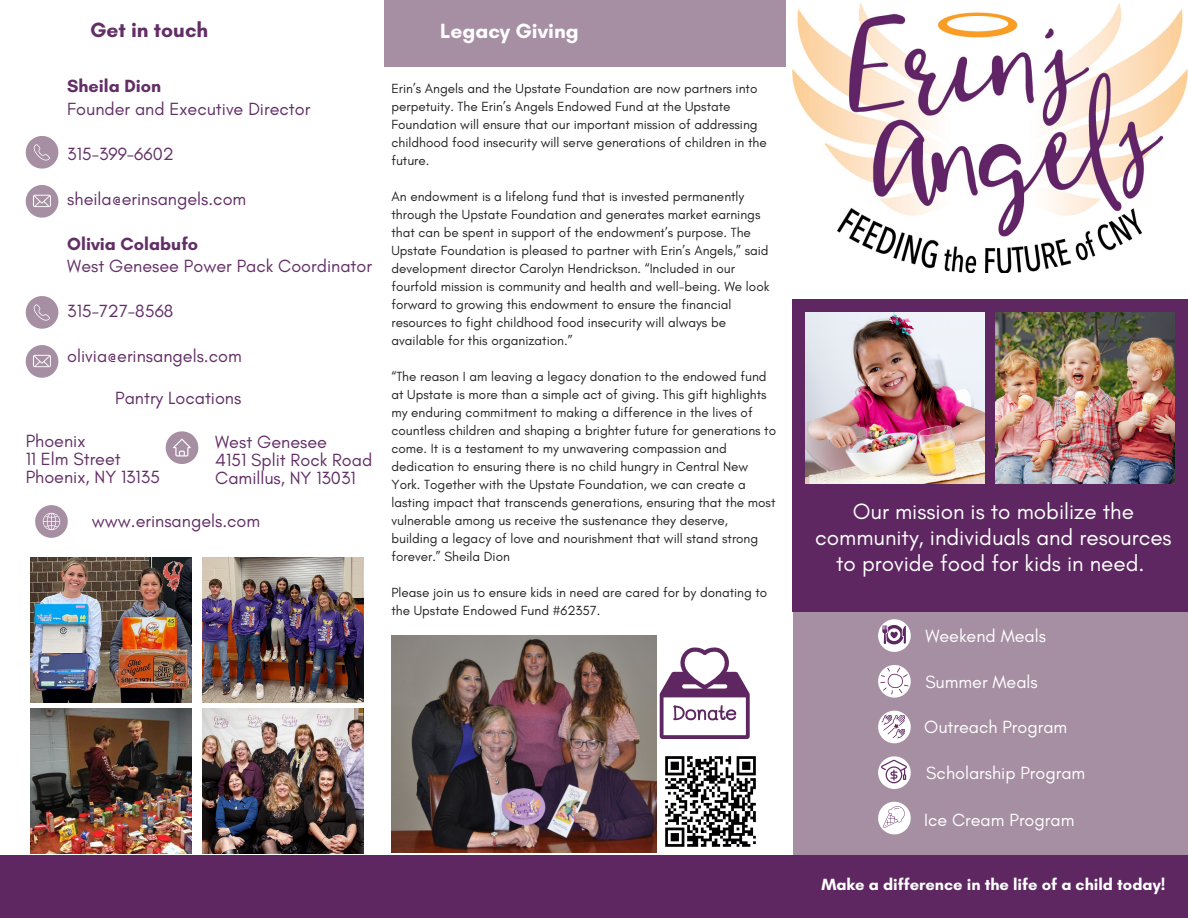
<style>
.page{position:relative;width:1188px;height:918px;background:#fff}
.page>*{position:absolute;margin:0;border:0;box-sizing:border-box;transform-origin:0 0}
.t1{font:22.5px/25.8px "Glacial Indifference";color:#fff;text-align:center}
.t2{font:700 21px "Glacial Indifference";color:#fff}
.t3{font:700 21px "Glacial Indifference";color:#622e66}
.t4{font:18px "Glacial Indifference";color:#622e66}
.t5{font:18px "Glacial Indifference";color:#fff}
.t6{font:700 18px "Glacial Indifference";color:#622e66}
.t7{font:700 16.5px "Glacial Indifference";color:#fff}
.t8{font:13.5px/18px "Glacial Indifference";color:#222}
</style>
<div class="page">
<div style="left:793px;top:611px;width:395px;height:250px;background:#a68ea3"></div>
<div style="left:792px;top:299px;width:396px;height:312px;background:#5e2761"></div>
<img style="left:806px;top:312px;width:178px;height:171px">
<img style="left:996px;top:312px;width:179px;height:171px">
<div style="left:384px;top:0;width:402px;height:66px;background:#a68ea3"></div>
<img style="left:792px;top:4px;width:396px;height:269px">
<div style="left:0;top:855px;width:1188px;height:63px;background:#5e2761"></div>
<img style="left:30px;top:557px;width:161px;height:145px">
<img style="left:202px;top:557px;width:161px;height:145px">
<img style="left:30px;top:708px;width:161px;height:145px">
<img style="left:202px;top:708px;width:161px;height:145px">
<svg style="left:166px;top:431px;width:32px;height:33px"></svg>
<svg style="left:26px;top:136px;width:32px;height:33px"></svg>
<svg style="left:26px;top:185px;width:32px;height:33px"></svg>
<svg style="left:35px;top:505px;width:33px;height:33px"></svg>
<svg style="left:878px;top:619px;width:33px;height:33px"></svg>
<svg style="left:878px;top:802px;width:33px;height:32px"></svg>
<svg style="left:878px;top:665px;width:33px;height:33px"></svg>
<svg style="left:878px;top:756px;width:33px;height:33px"></svg>
<svg style="left:878px;top:711px;width:33px;height:32px"></svg>
<svg style="left:26px;top:296px;width:32px;height:33px"></svg>
<svg style="left:26px;top:345px;width:32px;height:33px"></svg>
<img style="left:392px;top:636px;width:265px;height:217px">
<svg style="left:665px;top:756px;width:91px;height:91px"></svg>
<svg style="left:660px;top:647px;width:90px;height:92px"></svg>
<p class="t3" style="left:90px;top:17px;width:120px">Get in touch</p>
<p class="t6" style="left:67px;top:75px;width:95px">Sheila Dion</p>
<p class="t4" style="left:67px;top:98px;width:245px">Founder and Executive Director</p>
<p class="t4" style="left:67px;top:143px;width:108px">315-399-6602</p>
<p class="t4" style="left:67px;top:188px;width:181px">sheila@erinsangels.com</p>
<p class="t6" style="left:67px;top:233px;width:132px">Olivia Colabufo</p>
<p class="t4" style="left:67px;top:255px;width:306px">West Genesee Power Pack Coordinator</p>
<p class="t4" style="left:67px;top:300px;width:108px">315-727-8568</p>
<p class="t4" style="left:67px;top:345px;width:176px">olivia@erinsangels.com</p>
<p class="t4" style="left:115px;top:387px;width:128px">Pantry Locations</p>
<p class="t4" style="left:26px;top:430px;width:61px">Phoenix</p>
<p class="t4" style="left:26px;top:448px;width:97px">11 Elm Street</p>
<p class="t4" style="left:26px;top:466px;width:136px">Phoenix, NY 13135</p>
<p class="t4" style="left:92px;top:510px;width:170px">www.erinsangels.com</p>
<p class="t4" style="left:215px;top:431px;width:113px">West Genesee</p>
<p class="t4" style="left:215px;top:449px;width:159px">4151 Split Rock Road</p>
<p class="t4" style="left:215px;top:467px;width:142px">Camillus, NY 13031</p>
<p class="t2" style="left:440px;top:18px;width:140px">Legacy Giving</p>
<p class="t8" style="left:392px;top:79px;width:377px">Erin’s Angels and the Upstate Foundation are now partners into perpetuity. The Erin’s Angels Endowed Fund at the Upstate Foundation will ensure that our important mission of addressing childhood food insecurity will serve generations of children in the future.</p>
<p class="t8" style="left:392px;top:187px;width:379px">An endowment is a lifelong fund that is invested permanently through the Upstate Foundation and generates market earnings that can be spent in support of the endowment’s purpose. The Upstate Foundation is pleased to partner with Erin’s Angels,” said development director Carolyn Hendrickson. “Included in our fourfold mission is community and health and well-being. We look forward to growing this endowment to ensure the financial resources to fight childhood food insecurity will always be available for this organization.”</p>
<p class="t8" style="left:392px;top:367px;width:386px">“The reason I am leaving a legacy donation to the endowed fund at Upstate is more than a simple act of giving. This gift highlights my enduring commitment to making a difference in the lives of countless children and shaping a brighter future for generations to come. It is a testament to my unwavering compassion and dedication to ensuring there is no child hungry in Central New York. Together with the Upstate Foundation, we can create a lasting impact that transcends generations, ensuring that the most vulnerable among us receive the sustenance they deserve, building a legacy of love and nourishment that will stand strong forever.” Sheila Dion</p>
<p class="t8" style="left:392px;top:583px;width:377px">Please join us to ensure kids in need are cared for by donating to the Upstate Endowed Fund #62357.</p>
<p class="t1" style="left:815px;top:498px;width:358px">Our mission is to mobilize the community, individuals and resources to provide food for kids in need.</p>
<p class="t5" style="left:925px;top:625px;width:122px">Weekend Meals</p>
<p class="t5" style="left:925px;top:671px;width:114px">Summer Meals</p>
<p class="t5" style="left:924px;top:716px;width:145px">Outreach Program</p>
<p class="t5" style="left:926px;top:762px;width:161px">Scholarship Program</p>
<p class="t5" style="left:924px;top:809px;width:152px">Ice Cream Program</p>
<p class="t7" style="left:821px;top:875px;width:346px">Make a difference in the life of a child today!</p>
</div>
